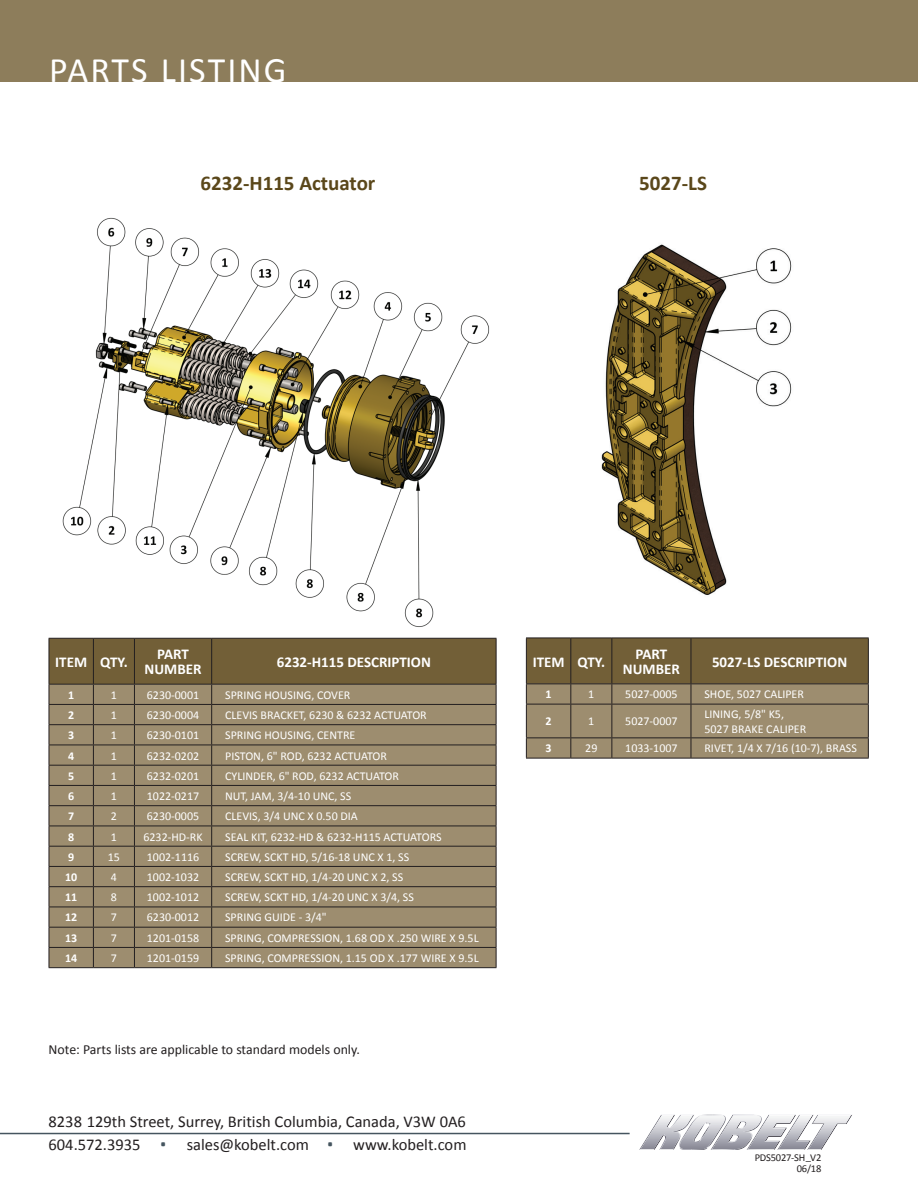
<style>
.page{position:relative;width:918px;height:1188px;background:#fff}
.page>*{position:absolute;margin:0;border:0;box-sizing:border-box;transform-origin:0 0}
.t1{font:36px "Calibri";letter-spacing:.06em;color:#fff}
.t2{font:700 21px "Calibri";color:#5a471a}
.t3{font:16.5px/23px "Calibri";color:#231f20}
.t4{font:700 15px/15px "Calibri";color:#fff;text-align:center}
.t5{font:13.8px "Calibri";color:#231f20}
.t6{font:12px/14.4px "Calibri";color:#fff}
.t7{font:700 12px "Calibri";color:#fff}
.t8{font:10.5px/10.5px "Calibri";letter-spacing:-.02em;color:#231f20;text-align:right}
.s1{font-family:"Whitney HTF";color:#45555f}
</style>
<div class="page">
<hr style="left:0;top:1133px;width:630px;height:1px;background:#45555f">
<svg style="left:639px;top:1115px;width:213px;height:35px"></svg>
<div style="left:0;top:0;width:918px;height:82px;background:#8d7d5b"></div>
<img style="left:62px;top:217px;width:428px;height:410px">
<svg style="left:49px;top:638px;width:448px;height:329px;background:#908062"></svg>
<hr style="left:49px;top:967px;width:44px;height:1px;background:#231f20">
<hr style="left:93px;top:967px;width:41px;height:1px;background:#231f20">
<hr style="left:134px;top:967px;width:78px;height:1px;background:#231f20">
<hr style="left:212px;top:967px;width:284px;height:1px;background:#231f20">
<svg style="left:526px;top:638px;width:343px;height:120px;background:#877756"></svg>
<hr style="left:526px;top:758px;width:45px;height:1px;background:#231f20">
<hr style="left:571px;top:758px;width:41px;height:1px;background:#231f20">
<hr style="left:612px;top:758px;width:79px;height:1px;background:#231f20">
<hr style="left:691px;top:758px;width:178px;height:1px;background:#231f20">
<img style="left:601px;top:244px;width:191px;height:351px">
<h1 class="t1" style="left:49px;top:47px;width:239px">PARTS LISTING</h1>
<h2 class="t2" style="left:200px;top:169px;width:176px">6232-H115 Actuator</h2>
<h2 class="t2" style="left:639px;top:169px;width:69px">5027-LS</h2>
<p class="t4" style="left:55px;top:654px;width:74px">ITEM QTY.</p>
<p class="t4" style="left:145px;top:647px;width:58px">PART<br>NUMBER</p>
<p class="t4" style="left:277px;top:654px;width:156px">6232-H115 DESCRIPTION</p>
<p class="t7" style="left:68px;top:687px;width:8px">1</p>
<p class="t6" style="left:111px;top:688px;width:8px">1</p>
<p class="t6" style="left:147px;top:688px;width:54px">6230-0001</p>
<p class="t6" style="left:225px;top:688px;width:127px">SPRING HOUSING, COVER</p>
<p class="t7" style="left:68px;top:707px;width:8px">2</p>
<p class="t6" style="left:111px;top:708px;width:8px">1</p>
<p class="t6" style="left:147px;top:708px;width:54px">6230-0004</p>
<p class="t6" style="left:225px;top:708px;width:203px">CLEVIS BRACKET, 6230 &amp; 6232 ACTUATOR</p>
<p class="t7" style="left:68px;top:728px;width:8px">3</p>
<p class="t6" style="left:111px;top:728px;width:8px">1</p>
<p class="t6" style="left:147px;top:728px;width:54px">6230-0101</p>
<p class="t6" style="left:225px;top:728px;width:132px">SPRING HOUSING, CENTRE</p>
<p class="t7" style="left:68px;top:748px;width:8px">4</p>
<p class="t6" style="left:111px;top:748px;width:8px">1</p>
<p class="t6" style="left:147px;top:748px;width:54px">6232-0202</p>
<p class="t6" style="left:225px;top:748px;width:163px">PISTON, 6" ROD, 6232 ACTUATOR</p>
<p class="t7" style="left:68px;top:768px;width:8px">5</p>
<p class="t6" style="left:111px;top:769px;width:8px">1</p>
<p class="t6" style="left:147px;top:769px;width:54px">6232-0201</p>
<p class="t6" style="left:225px;top:769px;width:175px">CYLINDER, 6" ROD, 6232 ACTUATOR</p>
<p class="t7" style="left:68px;top:788px;width:8px">6</p>
<p class="t6" style="left:111px;top:789px;width:8px">1</p>
<p class="t6" style="left:147px;top:789px;width:54px">1022-0217</p>
<p class="t6" style="left:225px;top:789px;width:128px">NUT, JAM, 3/4-10 UNC, SS</p>
<p class="t7" style="left:68px;top:809px;width:8px">7</p>
<p class="t6" style="left:111px;top:809px;width:8px">2</p>
<p class="t6" style="left:147px;top:809px;width:54px">6230-0005</p>
<p class="t6" style="left:225px;top:809px;width:134px">CLEVIS, 3/4 UNC X 0.50 DIA</p>
<p class="t7" style="left:68px;top:829px;width:8px">8</p>
<p class="t6" style="left:111px;top:829px;width:8px">1</p>
<p class="t6" style="left:143px;top:829px;width:61px">6232-HD-RK</p>
<p class="t6" style="left:225px;top:829px;width:218px">SEAL KIT, 6232-HD &amp; 6232-H115 ACTUATORS</p>
<p class="t7" style="left:68px;top:849px;width:8px">9</p>
<p class="t6" style="left:108px;top:850px;width:14px">15</p>
<p class="t6" style="left:147px;top:850px;width:54px">1002-1116</p>
<p class="t6" style="left:225px;top:850px;width:186px">SCREW, SCKT HD, 5/16-18 UNC X 1, SS</p>
<p class="t7" style="left:65px;top:869px;width:14px">10</p>
<p class="t6" style="left:111px;top:870px;width:8px">4</p>
<p class="t6" style="left:147px;top:870px;width:54px">1002-1032</p>
<p class="t6" style="left:225px;top:870px;width:180px">SCREW, SCKT HD, 1/4-20 UNC X 2, SS</p>
<p class="t7" style="left:65px;top:890px;width:14px">11</p>
<p class="t6" style="left:111px;top:890px;width:8px">8</p>
<p class="t6" style="left:147px;top:890px;width:54px">1002-1012</p>
<p class="t6" style="left:225px;top:890px;width:190px">SCREW, SCKT HD, 1/4-20 UNC X 3/4, SS</p>
<p class="t7" style="left:65px;top:910px;width:14px">12</p>
<p class="t6" style="left:111px;top:910px;width:8px">7</p>
<p class="t6" style="left:147px;top:910px;width:54px">6230-0012</p>
<p class="t6" style="left:225px;top:910px;width:103px">SPRING GUIDE - 3/4"</p>
<p class="t7" style="left:65px;top:930px;width:14px">13</p>
<p class="t6" style="left:111px;top:931px;width:8px">7</p>
<p class="t6" style="left:147px;top:931px;width:54px">1201-0158</p>
<p class="t6" style="left:225px;top:931px;width:255px">SPRING, COMPRESSION, 1.68 OD X .250 WIRE X 9.5L</p>
<p class="t7" style="left:65px;top:950px;width:14px">14</p>
<p class="t6" style="left:111px;top:951px;width:8px">7</p>
<p class="t6" style="left:147px;top:951px;width:54px">1201-0159</p>
<p class="t6" style="left:225px;top:951px;width:255px">SPRING, COMPRESSION, 1.15 OD X .177 WIRE X 9.5L</p>
<p class="t5" style="left:49px;top:1041px;width:313px">Note: Parts lists are applicable to standard models only.</p>
<h3 class="t3" style="left:49px;top:1110px;width:419px">8238 129th Street, Surrey, British Columbia, Canada, V3W 0A6<br>604.572.3935 <span class="s1">•</span> sales@kobelt.com <span class="s1">•</span> www.kobelt.com</h3>
<p class="t4" style="left:533px;top:654px;width:74px">ITEM QTY.</p>
<p class="t4" style="left:623px;top:647px;width:58px">PART<br>NUMBER</p>
<p class="t4" style="left:712px;top:654px;width:137px">5027-LS DESCRIPTION</p>
<p class="t7" style="left:546px;top:687px;width:8px">1</p>
<p class="t6" style="left:588px;top:687px;width:8px">1</p>
<p class="t6" style="left:625px;top:687px;width:54px">5027-0005</p>
<p class="t6" style="left:704px;top:687px;width:101px">SHOE, 5027 CALIPER</p>
<p class="t7" style="left:546px;top:714px;width:8px">2</p>
<p class="t6" style="left:588px;top:714px;width:8px">1</p>
<p class="t6" style="left:625px;top:714px;width:54px">5027-0007</p>
<p class="t6" style="left:704px;top:707px;width:103px">LINING, 5/8" K5,<br>5027 BRAKE CALIPER</p>
<p class="t7" style="left:546px;top:741px;width:8px">3</p>
<p class="t6" style="left:585px;top:741px;width:14px">29</p>
<p class="t6" style="left:625px;top:741px;width:54px">1033-1007</p>
<p class="t6" style="left:704px;top:741px;width:154px">RIVET, 1/4 X 7/16 (10-7), BRASS</p>
<p class="t8" style="left:755px;top:1153px;width:68px">PDS5027-SH_V2<br>06/18</p>
</div>
